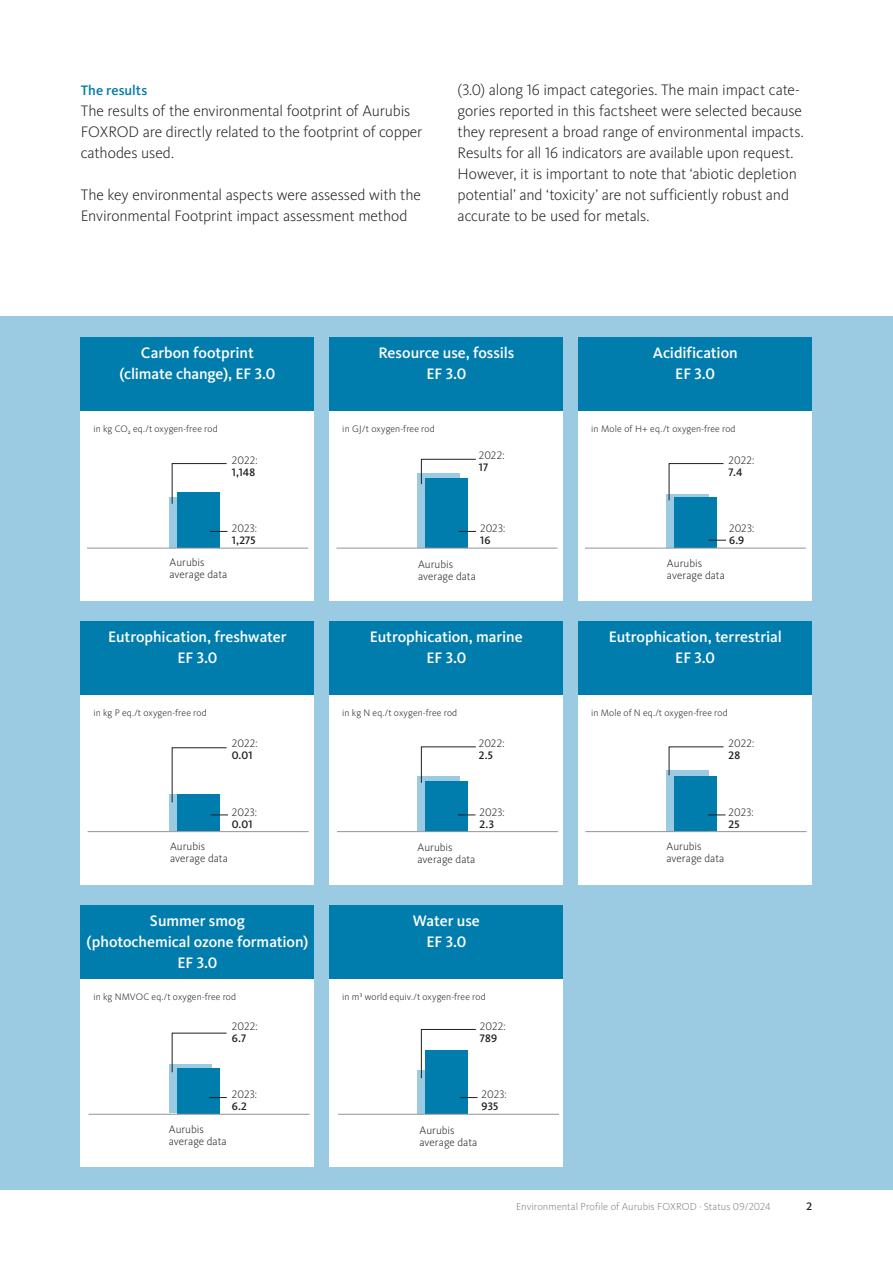
<style>
.page{position:relative;width:893px;height:1263px;background:#fff}
.page>*{position:absolute;margin:0;border:0;box-sizing:border-box;transform-origin:0 0}
.Fließtext{font:300 15.75px/21px "Kievit Pro";letter-spacing:-.01em;color:#231f20}
.Fließtext-2{font:500 15.75px/21px "Kievit Pro";letter-spacing:-.005em;color:#fff;text-align:center}
.Zwischen_Überschrift{font:500 14.25px "Kievit Pro";color:#007ca9}
.Infotext{font:300 11.25px/12px "Kievit Pro";color:#231f20}
.Fließtext-3{font:300 11.25px/12px "Kievit Pro";letter-spacing:-.01em;color:#231f20}
.t1{font:500 11.25px "Kievit Pro";color:#231f20}
.Fußzeile{font:300 10.5px "Kievit Pro";letter-spacing:.005em;color:#808285}
.Einheiten{font:300 9.75px "Kievit Pro";letter-spacing:.01em;color:#231f20}
.s1{font-weight:500}
</style>
<div class="page">
<div style="left:0;top:316px;width:893px;height:873px;background:#9acbe2"></div>
<div style="left:578px;top:411px;width:234px;height:189px;background:#fff"></div>
<div style="left:578px;top:695px;width:234px;height:189px;background:#fff"></div>
<div style="left:329px;top:411px;width:234px;height:189px;background:#fff"></div>
<div style="left:329px;top:695px;width:234px;height:189px;background:#fff"></div>
<div style="left:329px;top:978px;width:234px;height:189px;background:#fff"></div>
<div style="left:80px;top:411px;width:234px;height:189px;background:#fff"></div>
<div style="left:80px;top:695px;width:234px;height:189px;background:#fff"></div>
<div style="left:80px;top:978px;width:234px;height:189px;background:#fff"></div>
<div style="left:169px;top:498px;width:43px;height:50px;background:#9acbe2"></div>
<div style="left:177px;top:492px;width:43px;height:56px;background:#007dad"></div>
<div style="left:417px;top:474px;width:43px;height:74px;background:#9acbe2"></div>
<div style="left:425px;top:478px;width:43px;height:70px;background:#007dad"></div>
<div style="left:666px;top:494px;width:43px;height:54px;background:#9acbe2"></div>
<div style="left:674px;top:498px;width:43px;height:50px;background:#007dad"></div>
<div style="left:169px;top:795px;width:42px;height:36px;background:#9acbe2"></div>
<div style="left:177px;top:795px;width:42px;height:36px;background:#007dad"></div>
<div style="left:417px;top:777px;width:43px;height:54px;background:#9acbe2"></div>
<div style="left:425px;top:781px;width:43px;height:50px;background:#007dad"></div>
<div style="left:666px;top:770px;width:43px;height:61px;background:#9acbe2"></div>
<div style="left:674px;top:777px;width:43px;height:54px;background:#007dad"></div>
<div style="left:169px;top:1064px;width:42px;height:49px;background:#9acbe2"></div>
<div style="left:177px;top:1068px;width:42px;height:45px;background:#007dad"></div>
<div style="left:417px;top:1070px;width:43px;height:43px;background:#9acbe2"></div>
<div style="left:425px;top:1050px;width:43px;height:63px;background:#007dad"></div>
<hr style="left:585px;top:548px;width:221px;height:1px;background:#959494">
<div style="left:578px;top:337px;width:234px;height:74px;background:#007dad"></div>
<div style="left:578px;top:621px;width:234px;height:74px;background:#007dad"></div>
<div style="left:329px;top:337px;width:234px;height:74px;background:#007dad"></div>
<hr style="left:336px;top:548px;width:222px;height:1px;background:#959494">
<div style="left:329px;top:621px;width:234px;height:74px;background:#007dad"></div>
<div style="left:329px;top:905px;width:234px;height:73px;background:#007dad"></div>
<div style="left:80px;top:337px;width:234px;height:74px;background:#007dad"></div>
<hr style="left:87px;top:548px;width:221px;height:1px;background:#959494">
<div style="left:80px;top:621px;width:234px;height:74px;background:#007dad"></div>
<div style="left:80px;top:905px;width:234px;height:73px;background:#007dad"></div>
<hr style="left:585px;top:831px;width:221px;height:1px;background:#959494">
<hr style="left:337px;top:831px;width:221px;height:1px;background:#959494">
<hr style="left:88px;top:831px;width:221px;height:1px;background:#959494">
<hr style="left:338px;top:1114px;width:221px;height:1px;background:#959494">
<hr style="left:88px;top:1114px;width:222px;height:1px;background:#959494">
<svg style="left:172px;top:463px;width:55px;height:41px"></svg>
<svg style="left:421px;top:459px;width:55px;height:25px"></svg>
<svg style="left:669px;top:463px;width:55px;height:38px"></svg>
<svg style="left:172px;top:747px;width:55px;height:56px"></svg>
<svg style="left:421px;top:746px;width:55px;height:37px"></svg>
<svg style="left:669px;top:746px;width:55px;height:30px"></svg>
<svg style="left:172px;top:1033px;width:55px;height:39px"></svg>
<svg style="left:421px;top:1029px;width:55px;height:49px"></svg>
<svg style="left:209px;top:1097px;width:18px;height:1px"></svg>
<svg style="left:460px;top:1097px;width:17px;height:1px"></svg>
<svg style="left:211px;top:815px;width:17px;height:1px"></svg>
<svg style="left:458px;top:815px;width:17px;height:1px"></svg>
<svg style="left:708px;top:815px;width:17px;height:1px"></svg>
<svg style="left:210px;top:531px;width:17px;height:1px"></svg>
<svg style="left:459px;top:531px;width:17px;height:1px"></svg>
<svg style="left:709px;top:540px;width:17px;height:1px"></svg>
<p class="Zwischen_Überschrift" style="left:81px;top:81px;width:68px">The results</p>
<p class="Fließtext" style="left:81px;top:100px;width:343px">The results of the environmental footprint of Aurubis<br>FOXROD are directly related to the footprint of copper cathodes used.</p>
<p class="Fließtext" style="left:81px;top:184px;width:342px">The key environmental aspects were assessed with the<br>Environmental Footprint impact assessment method</p>
<p class="Fließtext" style="left:458px;top:79px;width:348px">(3.0) along 16 impact categories. The main impact cate&shy;gories reported in this factsheet were selected because they represent a broad range of environmental impacts.<br>Results for all 16 indicators are available upon request.<br>However, it is important to note that ‘abiotic depletion potential’ and ‘toxicity’ are not sufficiently robust and accurate to be used for metals.</p>
<p class="Fließtext-2" style="left:120px;top:342px;width:157px">Carbon footprint (climate change), EF 3.0</p>
<p class="Fließtext-2" style="left:378px;top:342px;width:137px">Resource use, fossils<br>EF 3.0</p>
<p class="Fließtext-2" style="left:653px;top:342px;width:86px">Acidification<br>EF 3.0</p>
<p class="Einheiten" style="left:94px;top:422px;width:126px">in kg CO2 eq./t oxygen-free rod</p>
<p class="Einheiten" style="left:342px;top:422px;width:94px">in GJ/t oxygen-free rod</p>
<p class="Einheiten" style="left:591px;top:422px;width:146px">in Mole of H+ eq./t oxygen-free rod</p>
<p class="Fließtext-3" style="left:232px;top:454px;width:27px">2022:<br><span class="s1">1,148</span></p>
<p class="Fließtext-3" style="left:479px;top:450px;width:27px">2022:<br><span class="s1">17</span></p>
<p class="Fließtext-3" style="left:729px;top:454px;width:27px">2022:<br><span class="s1">7.4</span></p>
<p class="Fließtext-3" style="left:232px;top:522px;width:27px">2023:<br><span class="s1">1,275</span></p>
<p class="Fließtext-3" style="left:480px;top:522px;width:27px">2023:<br><span class="s1">16</span></p>
<p class="Fließtext-3" style="left:729px;top:522px;width:27px">2023:<br><span class="s1">6.9</span></p>
<p class="Infotext" style="left:169px;top:557px;width:59px">Aurubis average data</p>
<p class="Fließtext-2" style="left:108px;top:626px;width:180px">Eutrophication, freshwater<br>EF 3.0</p>
<p class="Infotext" style="left:418px;top:558px;width:59px">Aurubis average data</p>
<p class="Infotext" style="left:667px;top:557px;width:59px">Aurubis average data</p>
<p class="Fließtext-2" style="left:370px;top:626px;width:154px">Eutrophication, marine<br>EF 3.0</p>
<p class="Fließtext-2" style="left:609px;top:626px;width:175px">Eutrophication, terrestrial<br>EF 3.0</p>
<p class="Einheiten" style="left:94px;top:707px;width:115px">in kg P eq./t oxygen-free rod</p>
<p class="Einheiten" style="left:342px;top:707px;width:116px">in kg N eq./t oxygen-free rod</p>
<p class="Einheiten" style="left:591px;top:707px;width:138px">in Mole of N eq./t oxygen-free rod</p>
<p class="Fließtext-3" style="left:232px;top:737px;width:27px">2022:<br><span class="s1">0.01</span></p>
<p class="Fließtext-3" style="left:479px;top:737px;width:27px">2022:<br><span class="s1">2.5</span></p>
<p class="Fließtext-3" style="left:729px;top:737px;width:27px">2022:<br><span class="s1">28</span></p>
<p class="Fließtext-3" style="left:232px;top:806px;width:27px">2023:<br><span class="s1">0.01</span></p>
<p class="Fließtext-3" style="left:480px;top:806px;width:27px">2023:<br><span class="s1">2.3</span></p>
<p class="Fließtext-3" style="left:729px;top:806px;width:27px">2023:<br><span class="s1">25</span></p>
<p class="Infotext" style="left:170px;top:840px;width:59px">Aurubis average data</p>
<p class="Infotext" style="left:417px;top:841px;width:59px">Aurubis average data</p>
<p class="Infotext" style="left:666px;top:841px;width:59px">Aurubis average data</p>
<p class="Fließtext-2" style="left:87px;top:910px;width:223px">Summer smog<br>(photochemical ozone formation)<br>EF 3.0</p>
<p class="Fließtext-2" style="left:413px;top:910px;width:69px">Water use<br>EF 3.0</p>
<p class="Einheiten" style="left:94px;top:991px;width:144px">in kg NMVOC eq./t oxygen-free rod</p>
<p class="Einheiten" style="left:342px;top:991px;width:145px">in m³ world equiv./t oxygen-free rod</p>
<p class="Fließtext-3" style="left:232px;top:1020px;width:27px">2022:<br><span class="s1">6.7</span></p>
<p class="Fließtext-3" style="left:480px;top:1020px;width:27px">2022:<br><span class="s1">789</span></p>
<p class="Fließtext-3" style="left:232px;top:1088px;width:27px">2023:<br><span class="s1">6.2</span></p>
<p class="Fließtext-3" style="left:482px;top:1088px;width:27px">2023:<br><span class="s1">935</span></p>
<p class="Infotext" style="left:169px;top:1123px;width:59px">Aurubis average data</p>
<p class="Infotext" style="left:419px;top:1124px;width:59px">Aurubis average data</p>
<p class="Fußzeile" style="left:516px;top:1200px;width:256px">Environmental Profile of Aurubis FOXROD ⋅ Status 09/2024</p>
<p class="t1" style="left:806px;top:1200px;width:7px">2</p>
</div>
